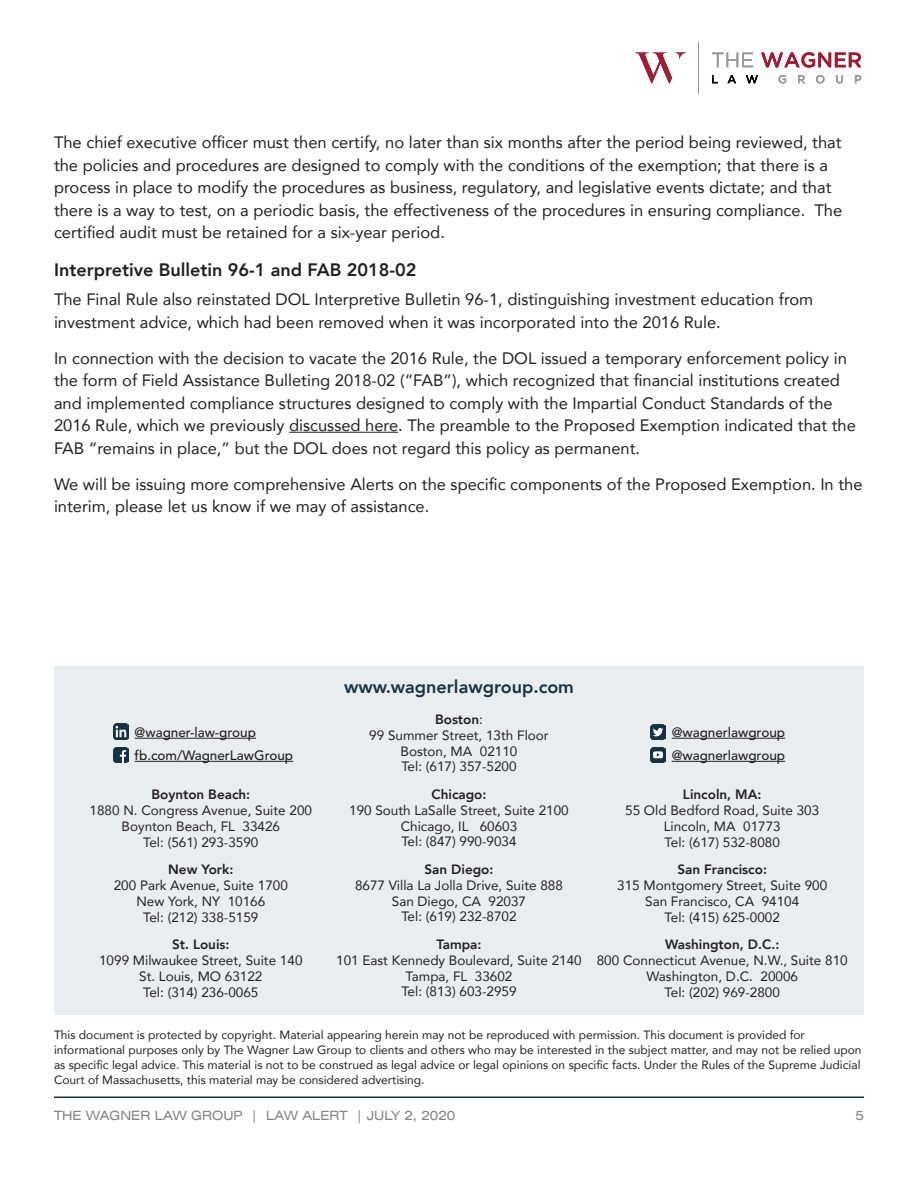
<style>
.page{position:relative;width:918px;height:1188px;background:#fff}
.page>*{position:absolute;margin:0;border:0;box-sizing:border-box;transform-origin:0 0}
.subhead{font:800 18px "Avenir";color:#231f20}
.subhead-2{font:800 18px "Avenir";color:#153245}
.body_text_larger{font:16.5px/22.5px "Avenir";color:#231f20}
.body_copy{font:13.5px "Avenir";color:#231f20}
.body_copy-2{font:800 13.5px "Avenir";color:#231f20}
.body_copy-3{font:500 13.5px "Avenir";color:#231f20}
.t1{font:expanded 12.75px "Swiss 721 BT";color:#808285}
.bullets{font:12px/15px "Avenir";color:#231f20}
.s1{font-weight:400}
</style>
<div class="page">
<hr style="left:54px;top:1097px;width:810px;height:1px;background:#153245">
<svg style="left:761px;top:52px;width:100px;height:15px"></svg>
<svg style="left:712px;top:53px;width:41px;height:14px"></svg>
<svg style="left:712px;top:75px;width:46px;height:8px"></svg>
<svg style="left:779px;top:75px;width:82px;height:8px"></svg>
<hr style="left:698px;top:42px;width:1px;height:52px;background:#999">
<svg style="left:636px;top:53px;width:49px;height:30px"></svg>
<div style="left:54px;top:666px;width:810px;height:349px;background:#e9edf0"></div>
<img style="left:113px;top:724px;width:16px;height:16px">
<hr style="left:135px;top:738px;width:121px;height:1px;background:#231f20">
<img style="left:113px;top:747px;width:16px;height:16px">
<hr style="left:135px;top:761px;width:158px;height:1px;background:#231f20">
<img style="left:650px;top:724px;width:16px;height:16px">
<hr style="left:672px;top:738px;width:113px;height:1px;background:#231f20">
<img style="left:650px;top:747px;width:16px;height:16px">
<hr style="left:672px;top:761px;width:113px;height:1px;background:#231f20">
<hr style="left:289px;top:432px;width:109px;height:1px;background:#231f20">
<p class="body_text_larger" style="left:54px;top:131px;width:790px">The chief executive officer must then certify, no later than six months after the period being reviewed, that the policies and procedures are designed to comply with the conditions of the exemption; that there is a process in place to modify the procedures as business, regulatory, and legislative events dictate; and that there is a way to test, on a periodic basis, the effectiveness of the procedures in ensuring compliance. The certified audit must be retained for a six-year period.</p>
<p class="subhead" style="left:54px;top:255px;width:364px">Interpretive Bulletin 96-1 and FAB 2018-02</p>
<p class="body_text_larger" style="left:54px;top:288px;width:761px">The Final Rule also reinstated DOL Interpretive Bulletin 96-1, distinguishing investment education from investment advice, which had been removed when it was incorporated into the 2016 Rule.</p>
<p class="body_text_larger" style="left:54px;top:346px;width:803px">In connection with the decision to vacate the 2016 Rule, the DOL issued a temporary enforcement policy in the form of Field Assistance Bulleting 2018-02 (“FAB”), which recognized that financial institutions created and implemented compliance structures designed to comply with the Impartial Conduct Standards of the 2016 Rule, which we previously discussed here. The preamble to the Proposed Exemption indicated that the FAB “remains in place,” but the DOL does not regard this policy as permanent.</p>
<p class="body_text_larger" style="left:54px;top:472px;width:810px">We will be issuing more comprehensive Alerts on the specific components of the Proposed Exemption. In the interim, please let us know if we may of assistance.</p>
<p class="body_copy-3" style="left:135px;top:724px;width:123px">@wagner-law-group</p>
<p class="body_copy-3" style="left:135px;top:748px;width:160px">fb.com/WagnerLawGroup</p>
<p class="body_copy-2" style="left:151px;top:784px;width:100px">Boynton Beach:</p>
<p class="body_copy" style="left:90px;top:799px;width:224px">1880 N. Congress Avenue, Suite 200</p>
<p class="body_copy" style="left:122px;top:815px;width:160px">Boynton Beach, FL 33426</p>
<p class="body_copy" style="left:143px;top:831px;width:117px">Tel: (561) 293-3590</p>
<p class="body_copy-2" style="left:168px;top:859px;width:67px">New York:</p>
<p class="body_copy" style="left:114px;top:874px;width:176px">200 Park Avenue, Suite 1700</p>
<p class="body_copy" style="left:136px;top:890px;width:130px">New York, NY 10166</p>
<p class="body_copy" style="left:143px;top:906px;width:117px">Tel: (212) 338-5159</p>
<p class="body_copy-2" style="left:172px;top:934px;width:59px">St. Louis:</p>
<p class="body_copy" style="left:99px;top:949px;width:205px">1099 Milwaukee Street, Suite 140</p>
<p class="body_copy" style="left:139px;top:965px;width:125px">St. Louis, MO 63122</p>
<p class="body_copy" style="left:143px;top:981px;width:117px">Tel: (314) 236-0065</p>
<p class="subhead-2" style="left:344px;top:672px;width:231px">www.wagnerlawgroup.com</p>
<p class="body_copy-2" style="left:435px;top:709px;width:49px">Boston<span class="s1">:</span></p>
<p class="body_copy" style="left:369px;top:724px;width:181px">99 Summer Street, 13th Floor</p>
<p class="body_copy" style="left:401px;top:740px;width:118px">Boston, MA 02110</p>
<p class="body_copy" style="left:401px;top:756px;width:117px">Tel: (617) 357-5200</p>
<p class="body_copy-2" style="left:432px;top:784px;width:56px">Chicago:</p>
<p class="body_copy" style="left:349px;top:799px;width:221px">190 South LaSalle Street, Suite 2100</p>
<p class="body_copy" style="left:401px;top:815px;width:118px">Chicago, IL 60603</p>
<p class="body_copy" style="left:401px;top:831px;width:117px">Tel: (847) 990-9034</p>
<p class="body_copy-2" style="left:425px;top:859px;width:70px">San Diego:</p>
<p class="body_copy" style="left:355px;top:874px;width:209px">8677 Villa La Jolla Drive, Suite 888</p>
<p class="body_copy" style="left:392px;top:890px;width:136px">San Diego, CA 92037</p>
<p class="body_copy" style="left:401px;top:906px;width:117px">Tel: (619) 232-8702</p>
<p class="body_copy-2" style="left:436px;top:934px;width:47px">Tampa:</p>
<p class="body_copy" style="left:336px;top:949px;width:247px">101 East Kennedy Boulevard, Suite 2140</p>
<p class="body_copy" style="left:406px;top:965px;width:108px">Tampa, FL 33602</p>
<p class="body_copy" style="left:401px;top:981px;width:117px">Tel: (813) 603-2959</p>
<p class="body_copy-3" style="left:672px;top:724px;width:115px">@wagnerlawgroup</p>
<p class="body_copy-3" style="left:672px;top:748px;width:115px">@wagnerlawgroup</p>
<p class="body_copy-2" style="left:683px;top:784px;width:80px">Lincoln, MA:</p>
<p class="body_copy" style="left:625px;top:799px;width:196px">55 Old Bedford Road, Suite 303</p>
<p class="body_copy" style="left:664px;top:815px;width:119px">Lincoln, MA 01773</p>
<p class="body_copy" style="left:665px;top:831px;width:117px">Tel: (617) 532-8080</p>
<p class="body_copy-2" style="left:678px;top:859px;width:91px">San Francisco:</p>
<p class="body_copy" style="left:617px;top:874px;width:211px">315 Montgomery Street, Suite 900</p>
<p class="body_copy" style="left:645px;top:890px;width:156px">San Francisco, CA 94104</p>
<p class="body_copy" style="left:665px;top:906px;width:117px">Tel: (415) 625-0002</p>
<p class="body_copy-2" style="left:665px;top:934px;width:116px">Washington, D.C.:</p>
<p class="body_copy" style="left:597px;top:949px;width:252px">800 Connecticut Avenue, N.W., Suite 810</p>
<p class="body_copy" style="left:646px;top:965px;width:153px">Washington, D.C. 20006</p>
<p class="body_copy" style="left:665px;top:981px;width:117px">Tel: (202) 969-2800</p>
<p class="bullets" style="left:54px;top:1027px;width:809px">This document is protected by copyright. Material appearing herein may not be reproduced with permission. This document is provided for informational purposes only by The Wagner Law Group to clients and others who may be interested in the subject matter, and may not be relied upon as specific legal advice. This material is not to be construed as legal advice or legal opinions on specific facts. Under the Rules of the Supreme Judicial Court of Massachusetts, this material may be considered advertising.</p>
<p class="t1" style="left:54px;top:1108px;width:403px">THE WAGNER LAW GROUP | LAW ALERT | JULY 2, 2020</p>
<p class="t1" style="left:855px;top:1108px;width:10px">5</p>
</div>
